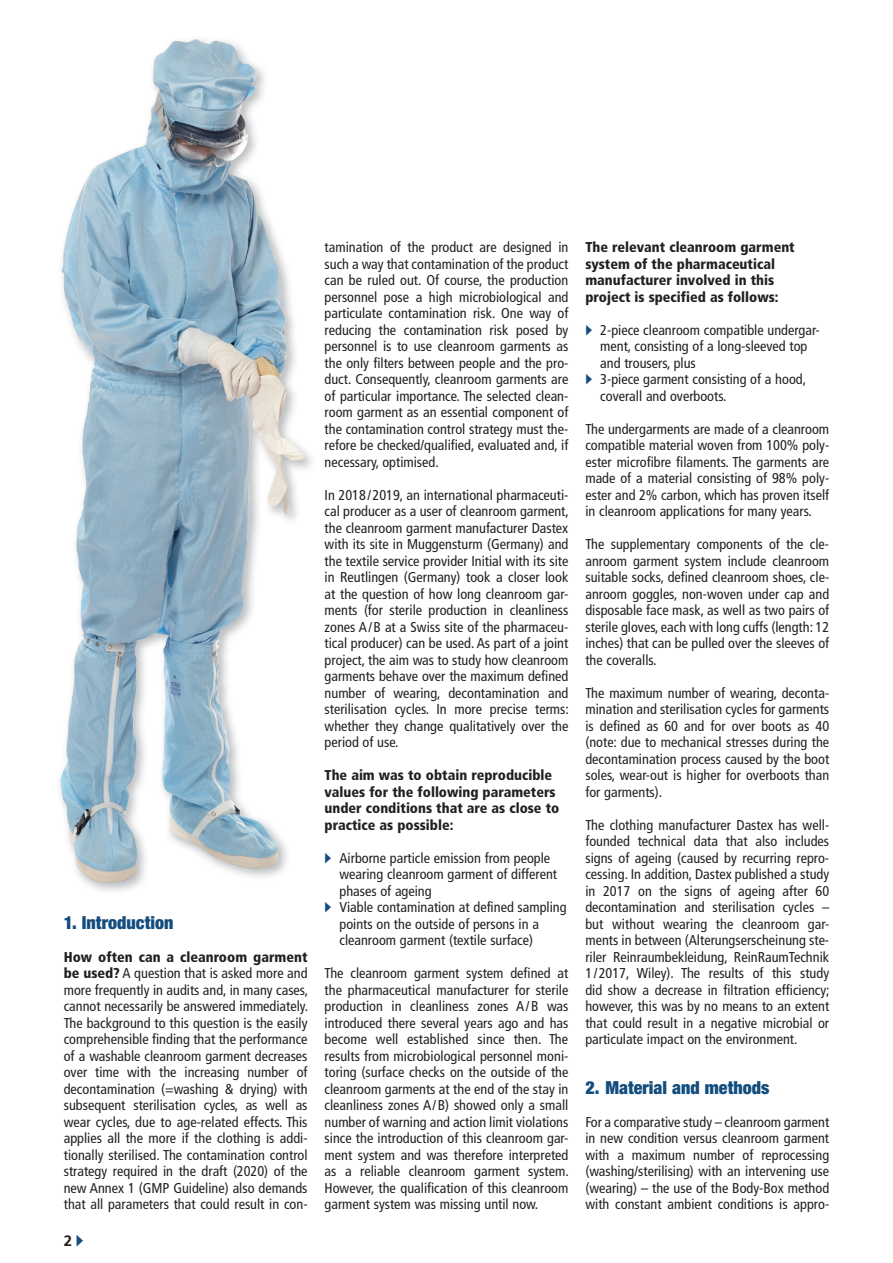
<style>
.page{position:relative;width:893px;height:1263px;background:#fff}
.page>*{position:absolute;margin:0;border:0;box-sizing:border-box;transform-origin:0 0}
.t1{font:900 condensed 18px "Helvetica Neue";color:#134d7e}
.t2{font:700 15px "Frutiger LT Std";color:#231f20}
.t3{font:condensed 14.25px/16.5px "Frutiger LT Std";color:#231f20;text-align:justify}
.t4{font:900 condensed 14.25px/16.5px "Frutiger LT Std";color:#231f20}
.s1{font-weight:900}
.s2{font-family:"European Pi Four";font-weight:400;color:#134d7e}
.s3{font-family:"European Pi Four";font-stretch:normal;font-size:13.5px;color:#134d7e}
</style>
<div class="page">
<img style="left:60px;top:39px;width:252px;height:852px">
<img style="left:62px;top:40px;width:130px;height:461px">
<p class="t1" style="left:64px;top:911px;width:111px">1. Introduction</p>
<p class="t3" style="left:64px;top:949px;width:246px"><span class="s1">How often can a cleanroom garment be used?</span> A question that is asked more and more frequently in audits and, in many cases, cannot necessarily be answered immediately.<br>The background to this question is the easily comprehensible finding that the performance of a washable cleanroom garment decreases over time with the increasing number of decontamination (=washing &amp; drying) with subsequent sterilisation cycles, as well as wear cycles, due to age-related effects. This applies all the more if the clothing is addi&shy;tionally sterilised. The contamination control strategy required in the draft (2020) of the new Annex 1 (GMP Guideline) also demands that all parameters that could result in con-</p>
<p class="t2" style="left:64px;top:1232px;width:22px">2<span class="s2">P</span></p>
<p class="t3" style="left:325px;top:239px;width:245px">tamination of the product are designed in such a way that contamination of the product can be ruled out. Of course, the production personnel pose a high microbiological and particulate contamination risk. One way of reducing the contamination risk posed by personnel is to use cleanroom garments as the only filters between people and the pro&shy;duct. Consequently, cleanroom garments are of particular importance. The selected clean&shy;room garment as an essential component of the contamination control strategy must the&shy;refore be checked/qualified, evaluated and, if necessary, optimised.</p>
<p class="t3" style="left:325px;top:487px;width:246px">In 2018/2019, an international pharmaceuti&shy;cal producer as a user of cleanroom garment, the cleanroom garment manufacturer Dastex with its site in Muggensturm (Germany) and the textile service provider Initial with its site in Reutlingen (Germany) took a closer look at the question of how long cleanroom gar&shy;ments (for sterile production in cleanliness zones A/B at a Swiss site of the pharmaceu&shy;tical producer) can be used. As part of a joint project, the aim was to study how cleanroom garments behave over the maximum defined number of wearing, decontamination and sterilisation cycles. In more precise terms: whether they change qualitatively over the period of use.</p>
<p class="t4" style="left:325px;top:767px;width:236px">The aim was to obtain reproducible values for the following parameters under conditions that are as close to practice as possible:</p>
<p class="t3" style="left:325px;top:850px;width:227px"><span class="s3">P</span> Airborne particle emission from people</p>
<p class="t3" style="left:339px;top:866px;width:219px">wearing cleanroom garment of different</p>
<p class="t3" style="left:339px;top:883px;width:94px">phases of ageing</p>
<p class="t3" style="left:325px;top:899px;width:244px"><span class="s3">P</span> Viable contamination at defined sampling</p>
<p class="t3" style="left:339px;top:916px;width:201px">points on the outside of persons in a</p>
<p class="t3" style="left:339px;top:932px;width:195px">cleanroom garment (textile surface)</p>
<p class="t3" style="left:325px;top:965px;width:246px">The cleanroom garment system defined at the pharmaceutical manufacturer for sterile production in cleanliness zones A/B was introduced there several years ago and has become well established since then. The results from microbiological personnel moni&shy;toring (surface checks on the outside of the cleanroom garments at the end of the stay in cleanliness zones A/B) showed only a small number of warning and action limit violations since the introduction of this cleanroom gar&shy;ment system and was therefore interpreted as a reliable cleanroom garment system.<br>However, the qualification of this cleanroom garment system was missing until now.</p>
<p class="t4" style="left:585px;top:239px;width:211px">The relevant cleanroom garment system of the pharmaceutical manufacturer involved in this project is specified as follows:</p>
<p class="t3" style="left:585px;top:322px;width:236px"><span class="s3">P</span> 2-piece cleanroom compatible undergar-</p>
<p class="t3" style="left:600px;top:338px;width:209px">ment, consisting of a long-sleeved top</p>
<p class="t3" style="left:600px;top:355px;width:97px">and trousers, plus</p>
<p class="t3" style="left:585px;top:371px;width:222px"><span class="s3">P</span> 3-piece garment consisting of a hood,</p>
<p class="t3" style="left:600px;top:388px;width:128px">coverall and overboots.</p>
<p class="t3" style="left:585px;top:421px;width:245px">The undergarments are made of a cleanroom compatible material woven from 100% poly&shy;ester microfibre filaments. The garments are made of a material consisting of 98% poly&shy;ester and 2% carbon, which has proven itself in cleanroom applications for many years.</p>
<p class="t3" style="left:585px;top:536px;width:245px">The supplementary components of the cle&shy;anroom garment system include cleanroom suitable socks, defined cleanroom shoes, cle&shy;anroom goggles, non-woven under cap and disposable face mask, as well as two pairs of sterile gloves, each with long cuffs (length: 12 inches) that can be pulled over the sleeves of the coveralls.</p>
<p class="t3" style="left:585px;top:685px;width:245px">The maximum number of wearing, deconta&shy;mination and sterilisation cycles for garments is defined as 60 and for over boots as 40 (note: due to mechanical stresses during the decontamination process caused by the boot soles, wear-out is higher for overboots than for garments).</p>
<p class="t3" style="left:585px;top:817px;width:246px">The clothing manufacturer Dastex has well&shy;founded technical data that also includes signs of ageing (caused by recurring repro&shy;cessing. In addition, Dastex published a study in 2017 on the signs of ageing after 60 decontamination and sterilisation cycles – but without wearing the cleanroom gar&shy;ments in between (Alterungserscheinung ste&shy;riler Reinraumbekleidung, ReinRaumTechnik 1/2017, Wiley). The results of this study did show a decrease in filtration efficiency; however, this was by no means to an extent that could result in a negative microbial or particulate impact on the environment.</p>
<p class="t1" style="left:585px;top:1076px;width:186px">2. Material and methods</p>
<p class="t3" style="left:585px;top:1114px;width:245px">For a comparative study – cleanroom garment in new condition versus cleanroom garment with a maximum number of reprocessing (washing/sterilising) with an intervening use (wearing) – the use of the Body-Box method with constant ambient conditions is appro-</p>
</div>
